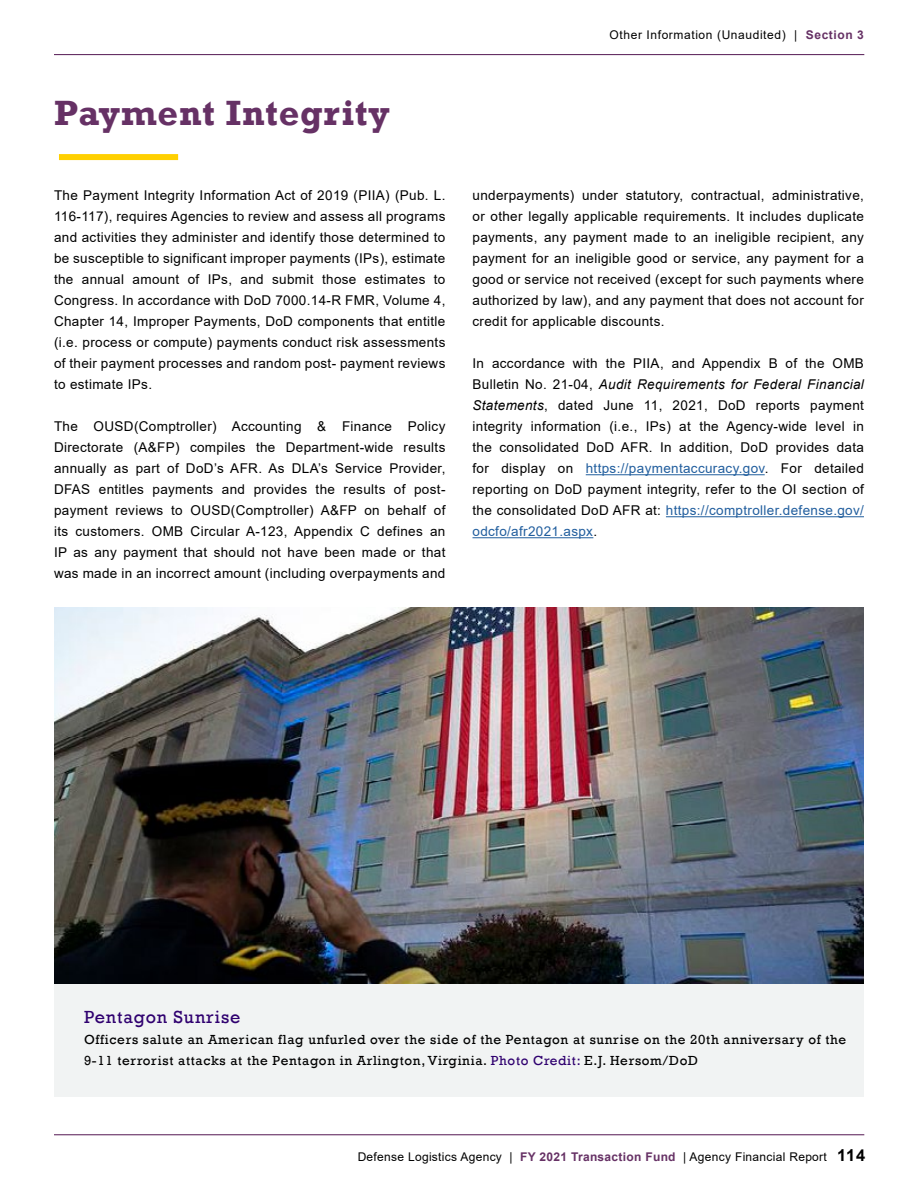
<style>
.page{position:relative;width:918px;height:1188px;background:#fff}
.page>*{position:absolute;margin:0;border:0;box-sizing:border-box;transform-origin:0 0}
.t1{font:700 36px "Rockwell";letter-spacing:.025em;color:#663165}
.t2{font:18px "Rockwell";letter-spacing:.05em;color:#2f006f}
.t3{font:13.5px/21px "Arial";letter-spacing:.025em;color:#000;text-align:justify}
.t4{font:13.5px/21px "Rockwell";letter-spacing:.05em;color:#000}
.t5{font:12px "Arial";letter-spacing:.025em;color:#000}
.t6{font:12px "Arial";letter-spacing:.05em;color:#000}
.s1{font-weight:700;color:#663165}
.s2{font-style:italic}
.s3{color:#215e9e}
.s4{color:#2f006f}
.s5{font-weight:700;font-size:16.5px}
</style>
<div class="page">
<hr style="left:54px;top:54px;width:810px;height:1px;background:#663165">
<hr style="left:54px;top:1134px;width:810px;height:1px;background:#663165">
<hr style="left:586px;top:474px;width:179px;height:1px;background:#215e9e">
<hr style="left:666px;top:516px;width:198px;height:1px;background:#215e9e">
<hr style="left:472px;top:537px;width:121px;height:1px;background:#215e9e">
<div style="left:59px;top:154px;width:119px;height:6px;background:#ffd000"></div>
<div style="left:54px;top:629px;width:810px;height:467px;background:#f1f3f3"></div>
<img style="left:54px;top:608px;width:810px;height:375px">
<h1 class="t1" style="left:54px;top:91px;width:337px">Payment Integrity</h1>
<p class="t3" style="left:54px;top:185px;width:393px">The Payment Integrity Information Act of 2019 (PIIA) (Pub. L.<br>116-117), requires Agencies to review and assess all programs and activities they administer and identify those determined to be susceptible to significant improper payments (IPs), estimate the annual amount of IPs, and submit those estimates to Congress. In accordance with DoD 7000.14-R FMR, Volume 4, Chapter 14, Improper Payments, DoD components that entitle (i.e. process or compute) payments conduct risk assessments of their payment processes and random post- payment reviews to estimate IPs.</p>
<p class="t3" style="left:54px;top:416px;width:393px">The OUSD(Comptroller) Accounting &amp; Finance Policy Directorate (A&amp;FP) compiles the Department-wide results annually as part of DoD’s AFR. As DLA’s Service Provider, DFAS entitles payments and provides the results of post&shy;payment reviews to OUSD(Comptroller) A&amp;FP on behalf of its customers. OMB Circular A-123, Appendix C defines an IP as any payment that should not have been made or that was made in an incorrect amount (including overpayments and</p>
<p class="t6" style="left:610px;top:27px;width:256px">Other Information (Unaudited) | <span class="s1">Section 3</span></p>
<p class="t3" style="left:472px;top:185px;width:393px">underpayments) under statutory, contractual, administrative, or other legally applicable requirements. It includes duplicate payments, any payment made to an ineligible recipient, any payment for an ineligible good or service, any payment for a good or service not received (except for such payments where authorized by law), and any payment that does not account for credit for applicable discounts.</p>
<p class="t3" style="left:472px;top:353px;width:393px">In accordance with the PIIA, and Appendix B of the OMB Bulletin No. 21-04, <span class="s2">Audit Requirements for Federal Financial Statements</span>, dated June 11, 2021, DoD reports payment integrity information (i.e., IPs) at the Agency-wide level in the consolidated DoD AFR. In addition, DoD provides data for display on <span class="s3">https://paymentaccuracy.gov</span>. For detailed reporting on DoD payment integrity, refer to the OI section of the consolidated DoD AFR at: <span class="s3">https://comptroller.defense.gov/ odcfo/afr2021.aspx</span>.</p>
<h2 class="t2" style="left:84px;top:1006px;width:158px">Pentagon Sunrise</h2>
<p class="t4" style="left:84px;top:1029px;width:764px">Officers salute an American flag unfurled over the side of the Pentagon at sunrise on the 20th anniversary of the<br>9-11 terrorist attacks at the Pentagon in Arlington, Virginia. <span class="s4">Photo Credit:</span> E.J. Hersom/DoD</p>
<p class="t5" style="left:358px;top:1148px;width:509px">Defense Logistics Agency | <span class="s1">FY 2021 Transaction Fund</span> | Agency Financial Report <span class="s5">114</span></p>
</div>
